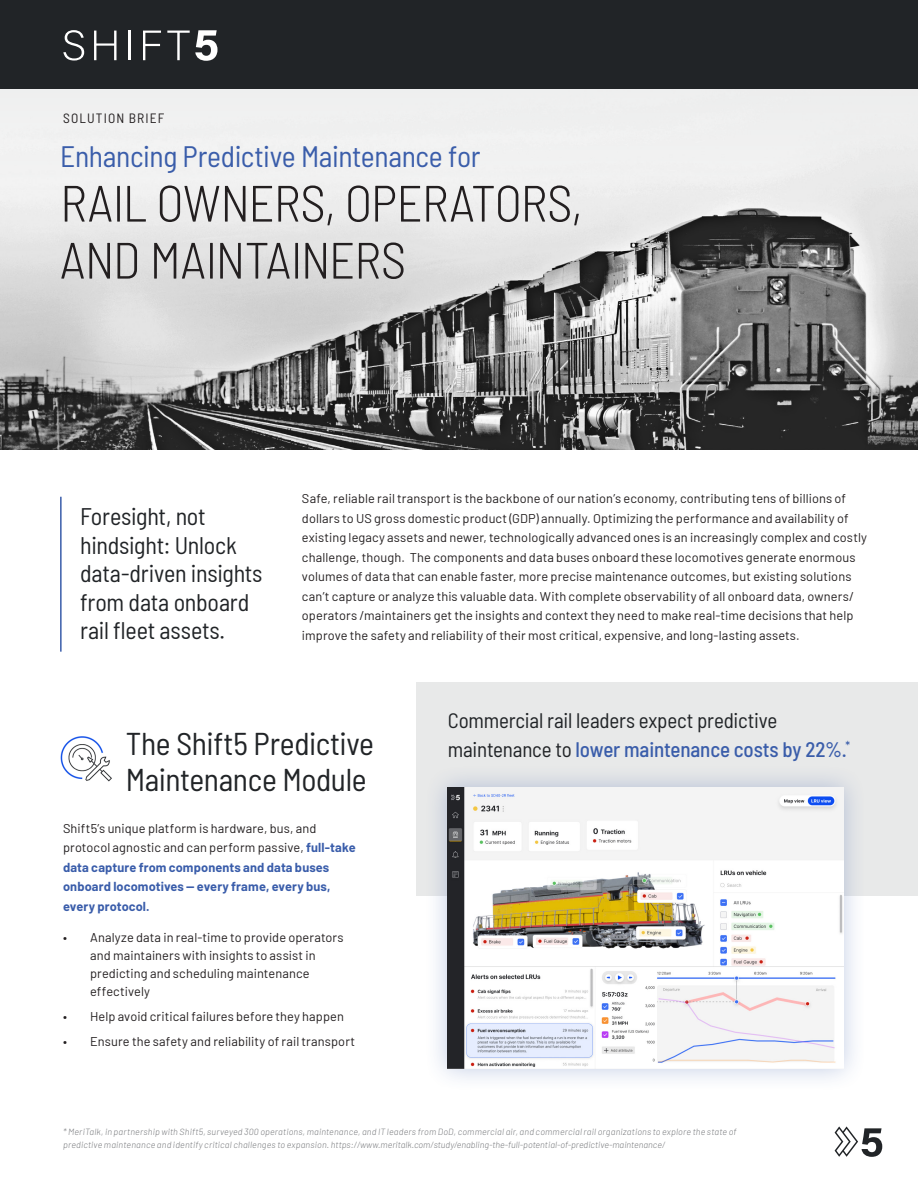
<style>
.page{position:relative;width:918px;height:1188px;background:#fff}
.page>*{position:absolute;margin:0;border:0;box-sizing:border-box;transform-origin:0 0}
.t1{font:300 semi-condensed 51px/57px "Barlow";letter-spacing:-.02em;color:#231f20}
.Body_Copy-_Dark_Back{font:semi-condensed 31.5px/36px "Barlow";letter-spacing:-.015em;color:#212427}
.Body_Copy-_Dark_Back-2{font:semi-condensed 29.55px "Barlow";letter-spacing:-.015em;color:#3a5daa}
.Body_Copy-_Dark_Back-3{font:semi-condensed 24px/28.5px "Barlow";letter-spacing:-.01em;color:#212427}
.Body_Copy-_Dark_Back-4{font:semi-condensed 21px/28.5px "Barlow";letter-spacing:-.01em;color:#212427}
.t2{font:semi-condensed 13.5px "Barlow";letter-spacing:.08em;color:#231f20}
.t3{font:12.75px/19.5px "Barlow";letter-spacing:.01em;color:#231f20}
.t4{font:700 12.75px/19.5px "Barlow";letter-spacing:.01em;color:#3a5daa}
.t5{font:italic 300 9px/13.5px "Barlow";letter-spacing:.02em;color:#787a7d}
.s1{font-weight:400;color:#231f20}
.s2{font-weight:500;color:#3a5daa}
</style>
<div class="page">
<img style="left:0;top:190px;width:918px;height:259px">
<div style="left:0;top:0;width:918px;height:190px;background:#f0f0f0"></div>
<div style="left:0;top:0;width:918px;height:89px;background:#212427"></div>
<hr style="left:60px;top:497px;width:2px;height:155px;background:#3a5daa">
<svg style="left:835px;top:1126px;width:47px;height:31px"></svg>
<div style="left:416px;top:683px;width:502px;height:213px;background:#e8e9e9"></div>
<img style="left:60px;top:736px;width:52px;height:46px">
<svg style="left:63px;top:30px;width:21px;height:31px"></svg>
<svg style="left:94px;top:31px;width:23px;height:29px"></svg>
<hr style="left:129px;top:31px;width:2px;height:29px;background:#fff">
<svg style="left:143px;top:31px;width:18px;height:29px"></svg>
<svg style="left:167px;top:30px;width:51px;height:31px"></svg>
<div style="left:424px;top:764px;width:443px;height:328px;background:#3a5daa;opacity:.31"></div>
<img style="left:448px;top:787px;width:395px;height:282px">
<h4 class="t2" style="left:63px;top:108px;width:103px">SOLUTION BRIEF</h4>
<p class="Body_Copy-_Dark_Back-2" style="left:60px;top:135px;width:422px">Enhancing Predictive Maintenance for</p>
<h1 class="t1" style="left:60px;top:171px;width:524px">RAIL OWNERS, OPERATORS,<br>AND MAINTAINERS</h1>
<p class="Body_Copy-_Dark_Back-3" style="left:80px;top:501px;width:184px">Foresight, not hindsight: Unlock data-driven insights from data onboard rail fleet assets.</p>
<h4 class="t3" style="left:302px;top:488px;width:567px">Safe, reliable rail transport is the backbone of our nation’s economy, contributing tens of billions of dollars to US gross domestic product (GDP) annually. Optimizing the performance and availability of existing legacy assets and newer, technologically advanced ones is an increasingly complex and costly challenge, though. The components and data buses onboard these locomotives generate enormous volumes of data that can enable faster, more precise maintenance outcomes, but existing solutions can’t capture or analyze this valuable data. With complete observability of all onboard data, owners/ operators /maintainers get the insights and context they need to make real-time decisions that help improve the safety and reliability of their most critical, expensive, and long-lasting assets.</h4>
<p class="Body_Copy-_Dark_Back" style="left:126px;top:723px;width:250px">The Shift5 Predictive<br>Maintenance Module</p>
<h4 class="t4" style="left:63px;top:817px;width:294px"><span class="s1">Shift5’s unique platform is hardware, bus, and protocol agnostic and can perform passive,</span> full-take data capture from components and data buses onboard locomotives — every frame, every bus, every protocol.</h4>
<p class="t3" style="left:90px;top:928px;width:255px;line-height:18px;text-indent:-27px">• Analyze data in real-time to provide operators and maintainers with insights to assist in predicting and scheduling maintenance effectively</p>
<p class="t3" style="left:63px;top:1006px;width:282px">• Help avoid critical failures before they happen</p>
<p class="t3" style="left:63px;top:1030px;width:294px">• Ensure the safety and reliability of rail transport</p>
<p class="Body_Copy-_Dark_Back-4" style="left:448px;top:705px;width:404px">Commercial rail leaders expect predictive maintenance to <span class="s2">lower maintenance costs by 22%.</span><sup>*</sup></p>
<p class="t5" style="left:63px;top:1124px;width:675px">* MeriTalk, in partnership with Shift5, surveyed 300 operations, maintenance, and IT leaders from DoD, commercial air, and commercial rail organizations to explore the state of predictive maintenance and identify critical challenges to expansion. https://www.meritalk.com/study/enabling-the-full-potential-of-predictive-maintenance/</p>
</div>
